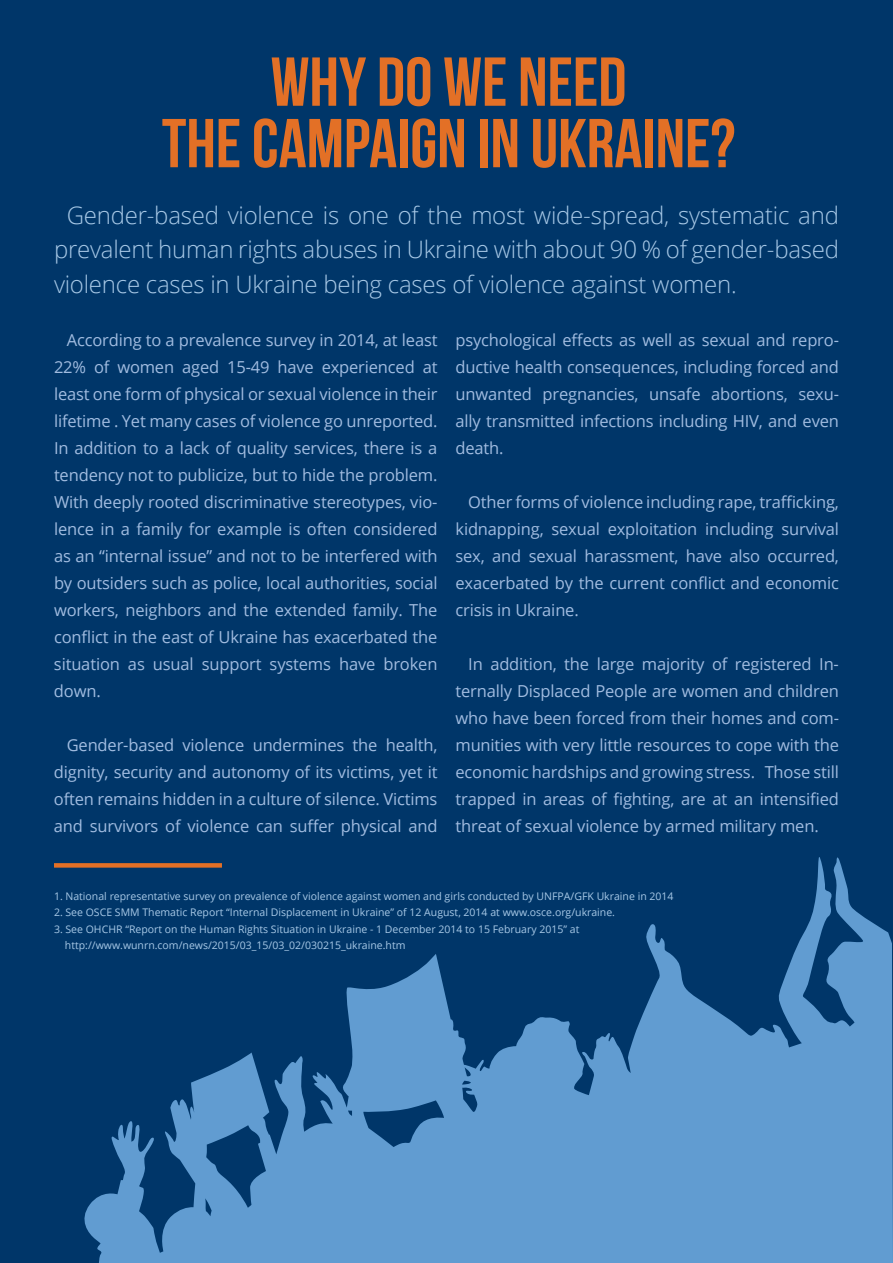
<style>
.page{position:relative;width:893px;height:1263px;background:#003669}
.page>*{position:absolute;margin:0;border:0;box-sizing:border-box;transform-origin:0 0}
.t1{font:700 69px/61.5px "Bebas Neue";color:#e37026;text-align:center}
.t2{font:300 24px/34.5px "Open Sans";letter-spacing:-.01em;color:#a7c8e6;text-align:justify}
.t3{font:16.5px/27px "Open Sans";letter-spacing:-.01em;color:#a1bce0;text-align:justify}
.t4{font:10.5px/16.5px "Open Sans";color:#a7c8e6}
</style>
<div class="page">
<svg style="left:84px;top:857px;width:809px;height:406px;fill:#619cd1"></svg>
<div style="left:54px;top:863px;width:168px;height:5px;background:#e37026"></div>
<h1 class="t1" style="left:162px;top:50px;width:575px">WHY DO WE NEED<br>THE CAMPAIGN IN UKRAINE?</h1>
<h2 class="t2" style="left:54px;top:197px;width:786px;text-indent:13px">Gender-based violence is one of the most wide-spread, systematic and prevalent human rights abuses in Ukraine with about 90 % of gender-based violence cases in Ukraine being cases of violence against women.</h2>
<p class="t3" style="left:54px;top:326px;width:385px;text-indent:13px">According to a prevalence survey in 2014, at least 22% of women aged 15-49 have experienced at least one form of physical or sexual violence in their lifetime . Yet many cases of violence go unreported.<br>In addition to a lack of quality services, there is a tendency not to publicize, but to hide the problem.<br>With deeply rooted discriminative stereotypes, vio&shy;lence in a family for example is often considered as an “internal issue” and not to be interfered with by outsiders such as police, local authorities, social workers, neighbors and the extended family. The conflict in the east of Ukraine has exacerbated the situation as usual support systems have broken down.</p>
<p class="t3" style="left:54px;top:731px;width:385px;text-indent:13px">Gender-based violence undermines the health, dignity, security and autonomy of its victims, yet it often remains hidden in a culture of silence. Victims and survivors of violence can suffer physical and</p>
<p class="t3" style="left:455px;top:326px;width:385px">psychological effects as well as sexual and repro&shy;ductive health consequences, including forced and unwanted pregnancies, unsafe abortions, sexu&shy;ally transmitted infections including HIV, and even death.</p>
<p class="t3" style="left:455px;top:488px;width:385px;text-indent:13px">Other forms of violence including rape, trafficking, kidnapping, sexual exploitation including survival sex, and sexual harassment, have also occurred, exacerbated by the current conflict and economic crisis in Ukraine.</p>
<p class="t3" style="left:455px;top:650px;width:385px;text-indent:13px">In addition, the large majority of registered In&shy;ternally Displaced People are women and children who have been forced from their homes and com&shy;munities with very little resources to cope with the economic hardships and growing stress. Those still trapped in areas of fighting, are at an intensified threat of sexual violence by armed military men.</p>
<p class="t4" style="left:54px;top:887px;width:621px">1. National representative survey on prevalence of violence against women and girls conducted by UNFPA/GFK Ukraine in 2014</p>
<p class="t4" style="left:54px;top:904px;width:563px">2. See OSCE SMM Thematic Report “Internal Displacement in Ukraine” of 12 August, 2014 at www.osce.org/ukraine.</p>
<p class="t4" style="left:65px;top:920px;width:516px;text-indent:-11px">3. See OHCHR “Report on the Human Rights Situation in Ukraine - 1 December 2014 to 15 February 2015” at http://www.wunrn.com/news/2015/03_15/03_02/030215_ukraine.htm</p>
</div>
